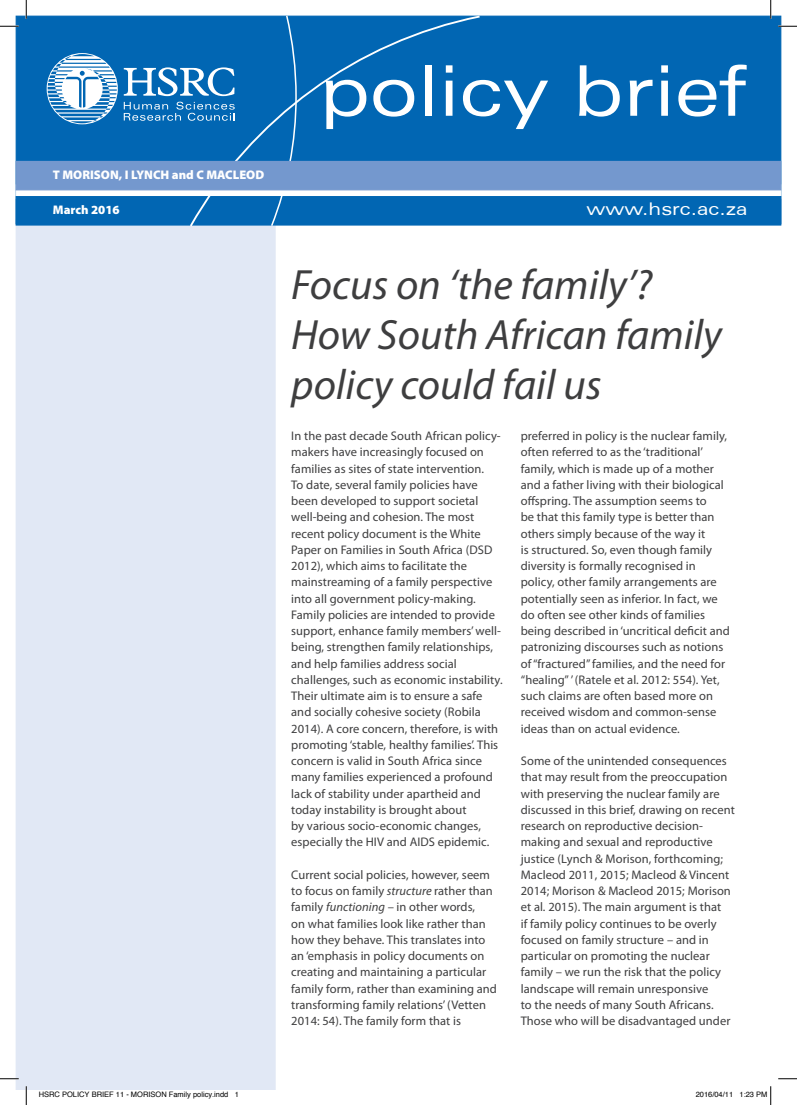
<style>
.page{position:relative;width:797px;height:1105px;background:#fff}
.page>*{position:absolute;margin:0;border:0;box-sizing:border-box;transform-origin:0 0}
.t1{font:expanded 70px "Zurich BT";color:#fff}
.t2{font:italic 42.5px/50px "Myriad Pro";color:#3e3e3f}
.t3{font:expanded 17.5px "Zurich BT";color:#fff}
.t4{font:12.5px/16.2px "Myriad Pro";letter-spacing:.005em;color:#3e3e3f}
.t5{font:900 12.5px "Myriad Pro";color:#fff}
.t6{font:7.5px "Helvetica";color:#000}
.s1{font-style:italic}
</style>
<div class="page">
<div style="left:16px;top:226px;width:260px;height:863px;background:#e1e8f5"></div>
<div style="left:16px;top:16px;width:765px;height:208px;background:#0166b3"></div>
<svg style="left:48px;top:54px;width:69px;height:69px"></svg>
<svg style="left:124px;top:102px;width:64px;height:19px"></svg>
<svg style="left:124px;top:67px;width:64px;height:29px"></svg>
<svg style="left:16px;top:190px;width:765px;height:6px;background:#f5f7fb"></svg>
<div style="left:16px;top:196px;width:765px;height:30px;background:#0166b3;border:1px solid #0166b3"></div>
<svg style="left:188px;top:16px;width:294px;height:212px"></svg>
<svg style="left:270px;top:16px;width:27px;height:212px"></svg>
<div style="left:16px;top:161px;width:765px;height:29px;background:#7498ce"></div>
<svg style="left:0;top:25px;width:19px;height:2px"></svg>
<svg style="left:778px;top:25px;width:19px;height:2px"></svg>
<svg style="left:0;top:1078px;width:19px;height:1px"></svg>
<svg style="left:778px;top:1078px;width:19px;height:1px"></svg>
<svg style="left:25px;top:0;width:2px;height:19px"></svg>
<svg style="left:25px;top:1086px;width:2px;height:19px"></svg>
<svg style="left:770px;top:0;width:1px;height:19px"></svg>
<svg style="left:770px;top:1086px;width:1px;height:19px"></svg>
<p class="t5" style="left:53px;top:167px;width:213px">T MORISON, I LYNCH and C MACLEOD</p>
<h1 class="t1" style="left:319px;top:50px;width:428px">policy brief</h1>
<p class="t5" style="left:53px;top:201px;width:68px">March 2016</p>
<h3 class="t3" style="left:586px;top:199px;width:163px">www.hsrc.ac.za</h3>
<h2 class="t2" style="left:291px;top:259px;width:432px">Focus on ‘the family’?<br>How South African family policy could fail us</h2>
<p class="t4" style="left:291px;top:428px;width:213px">In the past decade South African policy&shy;makers have increasingly focused on families as sites of state intervention.<br>To date, several family policies have been developed to support societal well-being and cohesion. The most recent policy document is the White Paper on Families in South Africa (DSD 2012), which aims to facilitate the mainstreaming of a family perspective into all government policy-making.<br>Family policies are intended to provide support, enhance family members’ well&shy;being, strengthen family relationships, and help families address social challenges, such as economic instability.<br>Their ultimate aim is to ensure a safe and socially cohesive society (Robila 2014). A core concern, therefore, is with promoting ‘stable, healthy families’. This concern is valid in South Africa since many families experienced a profound lack of stability under apartheid and today instability is brought about<br>by various socio-economic changes, especially the HIV and AIDS epidemic.</p>
<p class="t4" style="left:291px;top:866px;width:207px">Current social policies, however, seem to focus on family <span class="s1">structure</span> rather than family <span class="s1">functioning</span> – in other words,<br>on what families look like rather than how they behave<span class="s1">.</span> This translates into an ‘emphasis in policy documents on creating and maintaining a particular family form, rather than examining and transforming family relations’ (Vetten 2014: 54). The family form that is</p>
<p class="t4" style="left:521px;top:428px;width:211px">preferred in policy is the nuclear family, often referred to as the ‘traditional’ family, which is made up of a mother and a father living with their biological offspring. The assumption seems to<br>be that this family type is better than others simply because of the way it<br>is structured. So, even though family diversity is formally recognised in policy, other family arrangements are potentially seen as inferior. In fact, we do often see other kinds of families being described in ‘uncritical deficit and patronizing discourses such as notions of “fractured” families, and the need for “healing” ’ (Ratele et al. 2012: 554). Yet, such claims are often based more on received wisdom and common-sense ideas than on actual evidence.</p>
<p class="t4" style="left:521px;top:753px;width:216px">Some of the unintended consequences that may result from the preoccupation with preserving the nuclear family are discussed in this brief, drawing on recent research on reproductive decision&shy;making and sexual and reproductive justice (Lynch &amp; Morison, forthcoming; Macleod 2011, 2015; Macleod &amp; Vincent 2014; Morison &amp; Macleod 2015; Morison et al. 2015). The main argument is that<br>if family policy continues to be overly focused on family structure – and in particular on promoting the nuclear family – we run the risk that the policy landscape will remain unresponsive<br>to the needs of many South Africans.<br>Those who will be disadvantaged under</p>
<p class="t6" style="left:39px;top:1089px;width:202px">HSRC POLICY BRIEF 11 - MORISON Family policy.indd 1</p>
<p class="t6" style="left:695px;top:1089px;width:73px">2016/04/11 1:23 PM</p>
</div>
